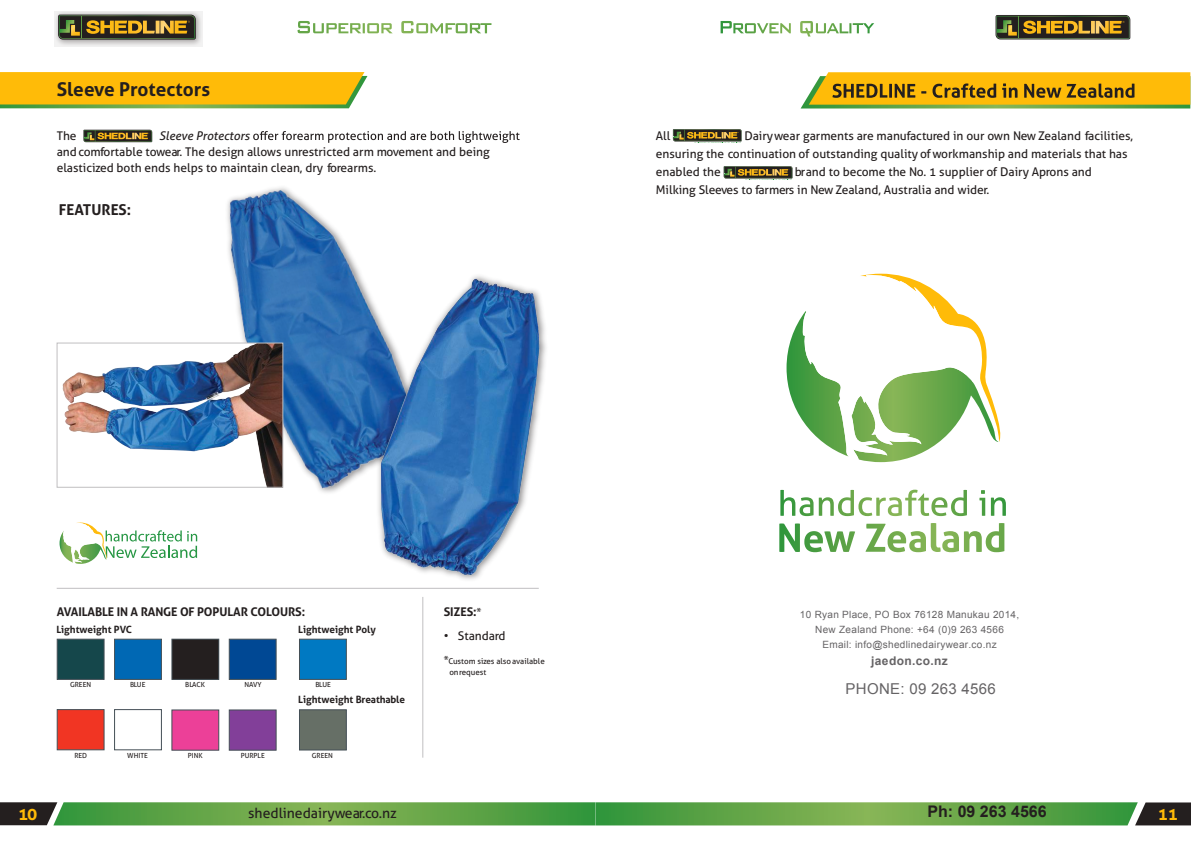
<style>
.page{position:relative;width:1191px;height:842px;background:#fff}
.page>*{position:absolute;margin:0;border:0;box-sizing:border-box;transform-origin:0 0}
.t1{font:700 19px "Aller";color:#241f1f}
.t2{font:700 17px "Aller";color:#ffbb08}
.t3{font:700 16px "Arial";color:#241f1f}
.t4{font:15px "Arial";letter-spacing:.02em;color:#656365}
.t5{font:700 15px "Aller";color:#241f1f}
.t6{font:14px "Aller";color:#241f1f}
.t7{font:12px/18px "Aller";color:#241f1f}
.t8{font:700 12px "Aller";letter-spacing:-.01em;color:#241f1f}
.t9{font:italic 12px "Aller";color:#241f1f}
.t10{font:700 12px "Arial";letter-spacing:.03em;color:#656365}
.t11{font:10px/15px "Arial";letter-spacing:.03em;color:#656365;text-align:center}
.t12{font:700 10px "Aller";color:#241f1f}
.t13{font:8px/11px "Aller";color:#241f1f}
.t14{font:7px "Aller";color:#241f1f}
.s1{font-family:"Myriad Pro";font-weight:400}
.s2{font-family:"Myriad Pro";font-size:12px}
</style>
<div class="page">
<svg style="left:0;top:72px;width:367px;height:36px;background:#eeba14"></svg>
<svg style="left:297px;top:21px;width:194px;height:12px"></svg>
<svg style="left:54px;top:11px;width:148px;height:36px;background:#d9d8d8"></svg>
<svg style="left:58px;top:15px;width:138px;height:25px;background:#655729"></svg>
<svg style="left:801px;top:72px;width:389px;height:36px;background:#d2a71a"></svg>
<svg style="left:0;top:802px;width:1191px;height:23px;background:#5e9b49"></svg>
<svg style="left:720px;top:21px;width:154px;height:16px"></svg>
<hr style="left:422px;top:597px;width:1px;height:161px;background:#c0bfc1">
<hr style="left:57px;top:588px;width:482px;height:1px;background:#c0bfc1">
<div style="left:57px;top:639px;width:48px;height:41px;background:#15474b;border:1px solid #444f56"></div>
<div style="left:114px;top:639px;width:48px;height:41px;background:#0068b4;border:1px solid #444f56"></div>
<div style="left:172px;top:639px;width:47px;height:40px;background:#241f1f"></div>
<div style="left:171px;top:639px;width:48px;height:41px;border:1px solid #444f56"></div>
<div style="left:229px;top:639px;width:48px;height:41px;background:#004894;border:1px solid #444f56"></div>
<div style="left:57px;top:709px;width:48px;height:41px;background:#f13523;border:1px solid #444f56"></div>
<div style="left:114px;top:709px;width:48px;height:41px;background:#fff;border:1px solid #444f56"></div>
<div style="left:299px;top:709px;width:48px;height:41px;background:#666f66;border:1px solid #444f56"></div>
<div style="left:299px;top:639px;width:48px;height:41px;background:#0079c2;border:1px solid #444f56"></div>
<svg style="left:253px;top:131px;width:266px;height:12px"></svg>
<svg style="left:83px;top:130px;width:69px;height:12px"></svg>
<img style="left:195px;top:187px;width:178px;height:355px">
<img style="left:62px;top:345px;width:219px;height:141px">
<div style="left:57px;top:343px;width:226px;height:145px;border:1px solid #c0bfc1"></div>
<div style="left:171px;top:709px;width:48px;height:42px;background:#ec4098;border:1px solid #444f56"></div>
<div style="left:229px;top:709px;width:48px;height:42px;background:#823f99;border:1px solid #444f56"></div>
<svg style="left:673px;top:129px;width:68px;height:13px"></svg>
<svg style="left:723px;top:166px;width:69px;height:13px"></svg>
<svg style="left:786px;top:274px;width:215px;height:189px"></svg>
<svg style="left:779px;top:523px;width:225px;height:29px"></svg>
<svg style="left:780px;top:490px;width:187px;height:26px"></svg>
<svg style="left:60px;top:523px;width:137px;height:41px"></svg>
<svg style="left:995px;top:15px;width:135px;height:24px;background:#665728"></svg>
<img style="left:374px;top:276px;width:172px;height:304px">
<h1 class="t1" style="left:57px;top:78px;width:155px">Sleeve Protectors</h1>
<p class="t7" style="left:57px;top:127px;width:21px">The</p>
<p class="t9" style="left:159px;top:128px;width:92px">Sleeve Protectors</p>
<p class="t7" style="left:57px;top:144px;width:435px;line-height:16px">and comfortable to wear. The design allows unrestricted arm movement and being elasticized both ends helps to maintain clean, dry forearms.</p>
<p class="t5" style="left:59px;top:200px;width:74px">FEATURES:</p>
<p class="t7" style="left:656px;top:127px;width:479px;text-indent:88px">Dairywear garments are manufactured in our own New Zealand facilities, ensuring the continuation of outstanding quality of workmanship and materials that has enabled the</p>
<p class="t7" style="left:656px;top:127px;width:16px">All</p>
<p class="t7" style="left:656px;top:163px;width:437px;text-indent:139px">brand to become the No. 1 supplier of Dairy Aprons and<br>Milking Sleeves to farmers in New Zealand, Australia and wider.</p>
<p class="t8" style="left:57px;top:605px;width:250px">AVAILABLE IN A RANGE OF POPULAR COLOURS:</p>
<p class="t12" style="left:56px;top:623px;width:77px">Lightweight PVC</p>
<p class="t12" style="left:298px;top:623px;width:79px">Lightweight Poly</p>
<p class="t14" style="left:70px;top:681px;width:23px">GREEN</p>
<p class="t14" style="left:130px;top:681px;width:17px">BLUE</p>
<p class="t14" style="left:185px;top:681px;width:21px">BLACK</p>
<p class="t14" style="left:244px;top:681px;width:19px">NAVY</p>
<p class="t14" style="left:315px;top:681px;width:17px">BLUE</p>
<p class="t12" style="left:298px;top:693px;width:108px">Lightweight Breathable</p>
<p class="t14" style="left:74px;top:751px;width:14px">RED</p>
<p class="t14" style="left:127px;top:751px;width:22px">WHITE</p>
<p class="t14" style="left:188px;top:751px;width:16px">PINK</p>
<p class="t14" style="left:241px;top:751px;width:26px">PURPLE</p>
<p class="t14" style="left:312px;top:751px;width:23px">GREEN</p>
<p class="t8" style="left:444px;top:605px;width:39px">SIZES:<span class="s1">*</span></p>
<p class="t7" style="left:444px;top:627px;width:63px">• Standard</p>
<p class="t13" style="left:449px;top:655px;width:97px;text-indent:-6px"><span class="s2">*</span>Custom sizes also available on request</p>
<p class="t11" style="left:800px;top:607px;width:221px">10 Ryan Place, PO Box 76128 Manukau 2014,<br>New Zealand Phone: +64 (0)9 263 4566<br>Email: info@shedlinedairywear.co.nz</p>
<p class="t10" style="left:871px;top:653px;width:78px">jaedon.co.nz</p>
<p class="t4" style="left:845px;top:678px;width:152px">PHONE: 09 263 4566</p>
<h3 class="t3" style="left:927px;top:800px;width:121px">Ph: 09 263 4566</h3>
<h2 class="t2" style="left:18px;top:803px;width:21px">10</h2>
<p class="t6" style="left:248px;top:804px;width:150px">shedlinedairywear.co.nz</p>
<h2 class="t2" style="left:1157px;top:803px;width:22px">11</h2>
</div>
